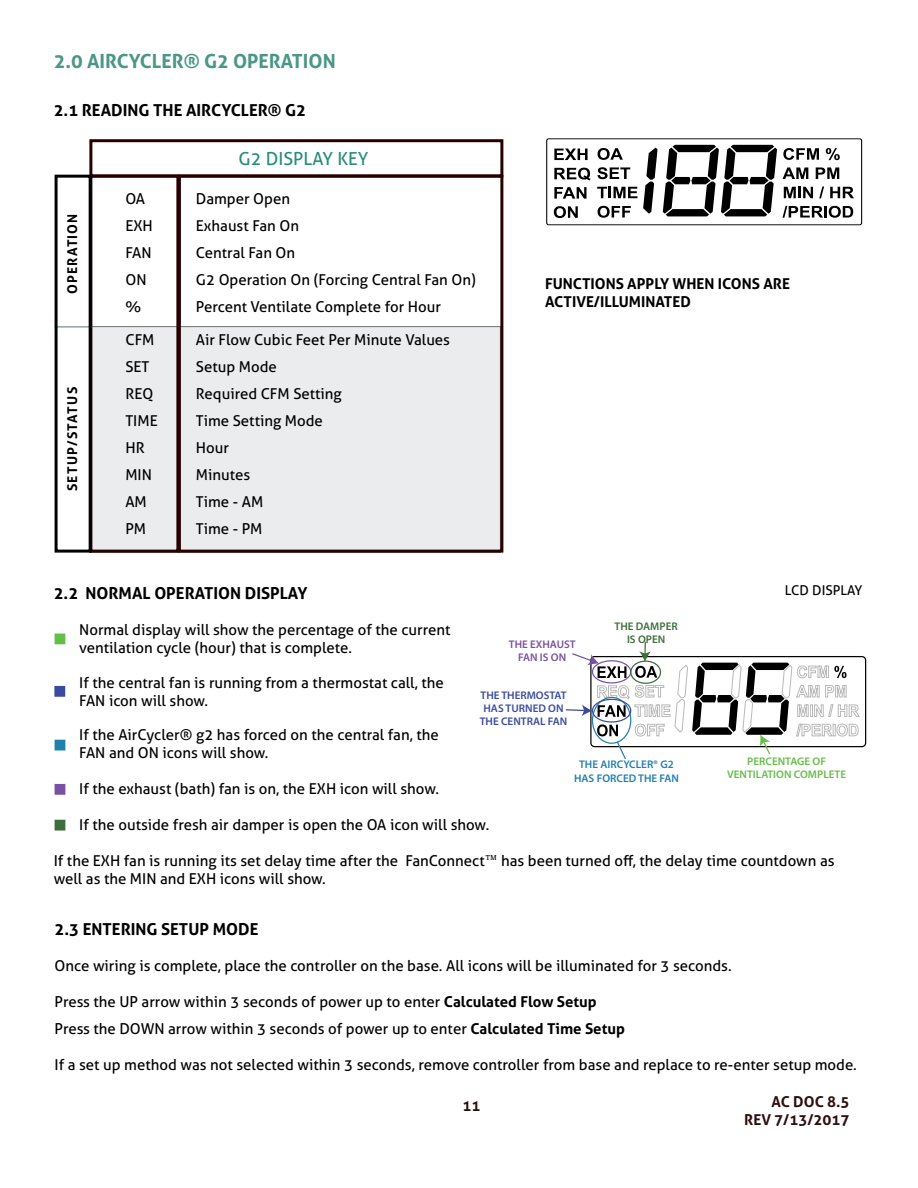
<style>
.page{position:relative;width:918px;height:1188px;background:#fff}
.page>*{position:absolute;margin:0;border:0;box-sizing:border-box;transform-origin:0 0}
.t1{font:700 19.5px "Aller";color:#4a9785}
.t2{font:18px "Aller";color:#288e7a}
.t3{font:700 16.5px "Aller";color:#000}
.t4{font:15px/27px "Aller";color:#000}
.t5{font:700 15px/18px "Aller";color:#000}
.t6{font:700 15px/18px "Aller";color:#2f1010;text-align:right}
.t7{font:700 13.5px "Aller";letter-spacing:.09em;color:#000}
.t8{font:13.5px "Aller";color:#000}
.t9{font:600 11.1px/13.4px "Myriad Pro";color:#3b4b9f;text-align:center}
.t10{font:600 11.1px/13.4px "Myriad Pro";color:#67bd4a;text-align:center}
.t11{font:600 11.1px/13.4px "Myriad Pro";color:#227faf;text-align:center}
.t12{font:600 11.1px/13.4px "Myriad Pro";color:#7a51a1;text-align:center}
.t13{font:600 11.1px/13.4px "Myriad Pro";color:#3e6e3d;text-align:center}
.s1{font-family:"Domine"}
.s2{font-weight:700}
</style>
<div class="page">
<svg style="left:643px;top:145px;width:134px;height:71px"></svg>
<svg style="left:554px;top:149px;width:34px;height:11px"></svg>
<svg style="left:554px;top:168px;width:37px;height:12px"></svg>
<svg style="left:554px;top:187px;width:33px;height:12px"></svg>
<svg style="left:554px;top:206px;width:24px;height:12px"></svg>
<svg style="left:598px;top:148px;width:25px;height:12px"></svg>
<svg style="left:597px;top:167px;width:33px;height:12px"></svg>
<svg style="left:597px;top:187px;width:40px;height:11px"></svg>
<svg style="left:598px;top:206px;width:33px;height:12px"></svg>
<svg style="left:783px;top:148px;width:36px;height:12px"></svg>
<svg style="left:826px;top:148px;width:14px;height:12px"></svg>
<svg style="left:783px;top:167px;width:25px;height:12px"></svg>
<svg style="left:816px;top:167px;width:23px;height:12px"></svg>
<svg style="left:784px;top:187px;width:29px;height:11px"></svg>
<svg style="left:819px;top:187px;width:5px;height:11px"></svg>
<svg style="left:830px;top:187px;width:24px;height:11px"></svg>
<svg style="left:783px;top:206px;width:70px;height:12px"></svg>
<div style="left:546px;top:138px;width:316px;height:87px;border:1px solid #000;border-radius:2px"></div>
<div style="left:89px;top:326px;width:412px;height:227px;background:#ebeced"></div>
<div style="left:89px;top:139px;width:414px;height:38px;border:3px solid #280000"></div>
<div style="left:89px;top:175px;width:90px;height:378px;border:3px solid #280000"></div>
<div style="left:178px;top:175px;width:325px;height:378px;border:3px solid #280000"></div>
<svg style="left:565px;top:642px;width:294px;height:117px"></svg>
<div style="left:55px;top:634px;width:10px;height:10px;background:#65bd4a"></div>
<div style="left:54px;top:686px;width:11px;height:11px;background:#394a9f"></div>
<div style="left:55px;top:784px;width:10px;height:11px;background:#7a50a1"></div>
<div style="left:55px;top:820px;width:10px;height:11px;background:#3e6e3e"></div>
<div style="left:55px;top:740px;width:10px;height:11px;background:#1f80b0"></div>
<hr style="left:55px;top:326px;width:37px;height:2px;background:#92a2a4">
<div style="left:55px;top:175px;width:37px;height:378px;border:3px solid #000"></div>
<h1 class="t1" style="left:54px;top:49px;width:284px">2.0 AIRCYCLER® G2 OPERATION</h1>
<p class="t3" style="left:54px;top:100px;width:254px">2.1 READING THE AIRCYCLER® G2</p>
<p class="t7" style="left:64px;top:294px;width:82px;rotate:-90deg">OPERATION</p>
<p class="t7" style="left:64px;top:491px;width:106px;rotate:-90deg">SETUP/STATUS</p>
<p class="t4" style="left:125px;top:185px;width:29px">OA<br>EXH<br>FAN<br>ON %</p>
<p class="t4" style="left:125px;top:326px;width:34px">CFM<br>SET<br>REQ<br>TIME<br>HR<br>MIN<br>AM<br>PM</p>
<p class="t2" style="left:239px;top:148px;width:131px">G2 DISPLAY KEY</p>
<p class="t4" style="left:196px;top:185px;width:281px">Damper Open<br>Exhaust Fan On<br>Central Fan On<br>G2 Operation On (Forcing Central Fan On)<br>Percent Ventilate Complete for Hour</p>
<p class="t4" style="left:196px;top:326px;width:256px">Air Flow Cubic Feet Per Minute Values<br>Setup Mode<br>Required CFM Setting<br>Time Setting Mode<br>Hour<br>Minutes<br>Time - AM<br>Time - PM</p>
<p class="t5" style="left:545px;top:275px;width:247px">FUNCTIONS APPLY WHEN ICONS ARE<br>ACTIVE/ILLUMINATED</p>
<p class="t8" style="left:785px;top:582px;width:79px">LCD DISPLAY</p>
<p class="t3" style="left:54px;top:583px;width:255px">2.2 NORMAL OPERATION DISPLAY</p>
<p class="t4" style="left:79px;top:620px;width:373px;line-height:18px">Normal display will show the percentage of the current ventilation cycle (hour) that is complete.</p>
<p class="t4" style="left:79px;top:673px;width:366px;line-height:18px">If the central fan is running from a thermostat call, the<br>FAN icon will show.</p>
<p class="t4" style="left:79px;top:726px;width:361px;line-height:18px">If the AirCycler® g2 has forced on the central fan, the<br>FAN and ON icons will show.</p>
<p class="t4" style="left:79px;top:775px;width:361px">If the exhaust (bath) fan is on, the EXH icon will show.</p>
<p class="t4" style="left:79px;top:811px;width:412px">If the outside fresh air damper is open the OA icon will show.</p>
<p class="t4" style="left:54px;top:852px;width:782px;line-height:18px">If the EXH fan is running its set delay time after the FanConnect<span class="s1">™</span> has been turned off, the delay time countdown as well as the MIN and EXH icons will show.</p>
<p class="t13" style="left:615px;top:619px;width:65px">THE DAMPER<br>IS OPEN</p>
<p class="t12" style="left:509px;top:637px;width:68px">THE EXHAUST<br>FAN IS ON</p>
<p class="t9" style="left:480px;top:688px;width:89px">THE THERMOSTAT<br>HAS TURNED ON<br>THE CENTRAL FAN</p>
<p class="t11" style="left:574px;top:758px;width:106px">THE AIRCYCLER® G2<br>HAS FORCED THE FAN</p>
<p class="t10" style="left:727px;top:754px;width:121px">PERCENTAGE OF<br>VENTILATION COMPLETE</p>
<p class="t3" style="left:55px;top:919px;width:205px">2.3 ENTERING SETUP MODE</p>
<p class="t4" style="left:55px;top:952px;width:679px">Once wiring is complete, place the controller on the base. All icons will be illuminated for 3 seconds.</p>
<p class="t4" style="left:55px;top:988px;width:572px">Press the UP arrow within 3 seconds of power up to enter <span class="s2">Calculated Flow Setup<br></span>Press the DOWN arrow within 3 seconds of power up to enter <span class="s2">Calculated Time Setup</span></p>
<p class="t4" style="left:55px;top:1051px;width:804px">If a set up method was not selected within 3 seconds, remove controller from base and replace to re-enter setup mode.</p>
<p class="t6" style="left:463px;top:1096px;width:19px">11</p>
<p class="t6" style="left:744px;top:1093px;width:107px">AC DOC 8.5<br>REV 7/13/2017</p>
</div>
